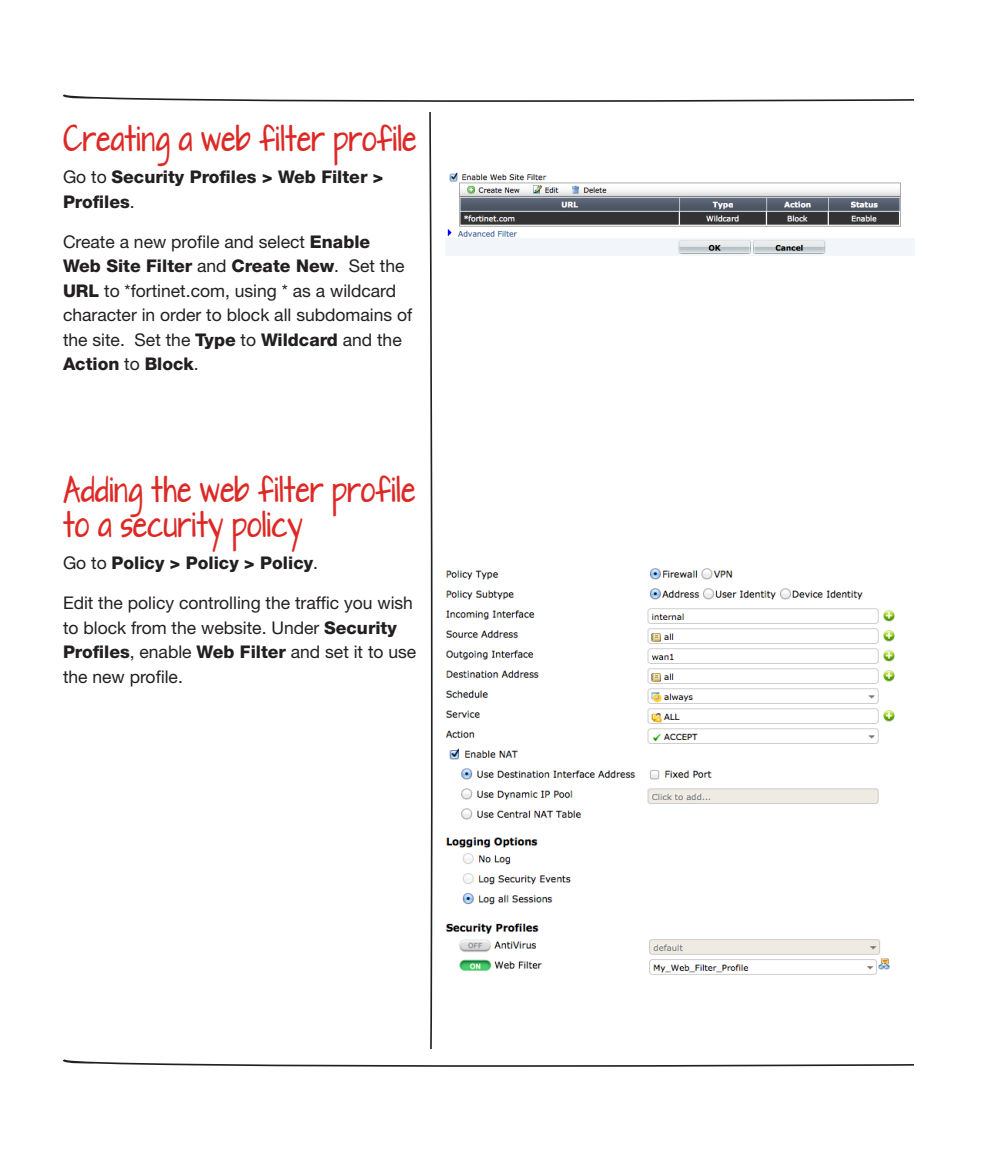
<style>
.page{position:relative;width:1008px;height:1166px;background:#fff}
.page>*{position:absolute;margin:0;border:0;box-sizing:border-box;transform-origin:0 0}
.Step_Heading{font:condensed 31.5px/35px "Lolliplop";color:#dd2926}
.Body{font:17.5px/24.5px "Helvetica Neue LT Std";color:#231f20}
.Body-2{font:800 17.5px/24.5px "Helvetica Neue LT Std";color:#231f20}
.s1{font-weight:400}
.s2{font-weight:800}
</style>
<div class="page">
<svg style="left:63px;top:94px;width:851px;height:8px"></svg>
<svg style="left:63px;top:1059px;width:851px;height:7px"></svg>
<svg style="left:429px;top:113px;width:4px;height:935px"></svg>
<img style="left:446px;top:172px;width:469px;height:84px">
<img style="left:445px;top:568px;width:450px;height:407px">
<p class="Step_Heading" style="left:63px;top:122px;width:355px">Creating a web filter profile</p>
<p class="Body-2" style="left:63px;top:164px;width:322px"><span class="s1">Go to</span> Security Profiles &gt; Web Filter &gt;<br>Profiles<span class="s1">.</span></p>
<p class="Body" style="left:63px;top:229px;width:351px">Create a new profile and select <span class="s2">Enable Web Site Filter</span> and <span class="s2">Create New</span>. Set the <span class="s2">URL</span> to *fortinet.com, using * as a wildcard character in order to block all subdomains of the site. Set the <span class="s2">Type</span> to <span class="s2">Wildcard</span> and the <span class="s2">Action</span> to <span class="s2">Block</span>.</p>
<p class="Step_Heading" style="left:63px;top:473px;width:354px">Adding the web filter profile to a security policy</p>
<p class="Body-2" style="left:63px;top:550px;width:256px"><span class="s1">Go to</span> Policy &gt; Policy &gt; Policy<span class="s1">.</span></p>
<p class="Body" style="left:63px;top:590px;width:355px">Edit the policy controlling the traffic you wish to block from the website. Under <span class="s2">Security Profiles</span>, enable <span class="s2">Web Filter</span> and set it to use the new profile.</p>
</div>
